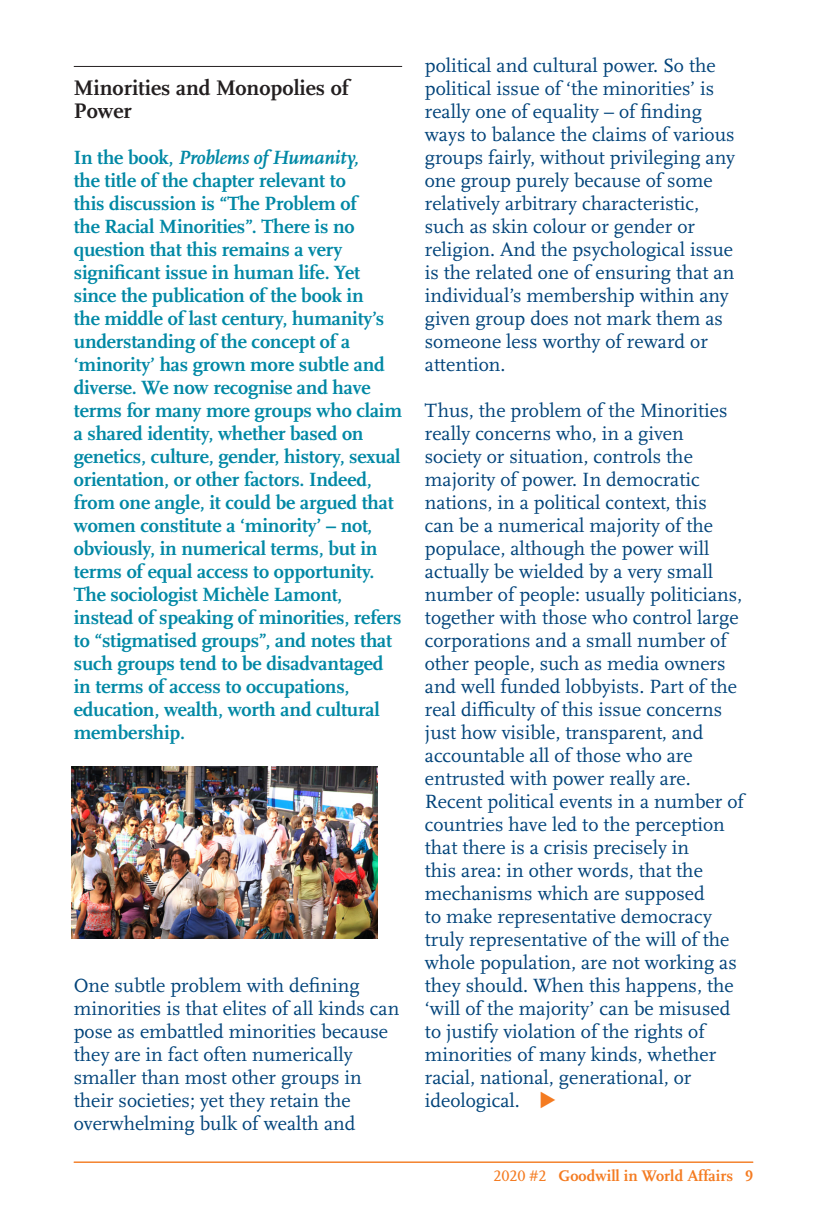
<style>
.page{position:relative;width:827px;height:1224px;background:#fff}
.page>*{position:absolute;margin:0;border:0;box-sizing:border-box;transform-origin:0 0}
.Heading_2{font:700 22px/23px "Scala OT";color:#231f20}
.Text{font:20px/23px "Scala OT";color:#00437a}
.Intro_para{font:700 20px/23px "Scala OT";letter-spacing:-.01em;color:#0088a5}
.t1{font:700 16px "Scala OT";color:#f47b21}
.s1{font-style:italic}
.s2{color:#f47b21}
.s3{font-weight:400}
</style>
<div class="page">
<hr style="left:74px;top:1162px;width:678px;height:1px;background:#f47b21">
<hr style="left:74px;top:66px;width:328px;height:1px;background:#231f20">
<img style="left:71px;top:767px;width:306px;height:172px">
<p class="Heading_2" style="left:74px;top:77px;width:276px">Minorities and Monopolies of<br>Power</p>
<p class="Intro_para" style="left:74px;top:146px;width:329px">In the book, <span class="s1">Problems of Humanity,<br></span>the title of the chapter relevant to<br>this discussion is “The Problem of<br>the Racial Minorities”. There is no question that this remains a very significant issue in human life. Yet since the publication of the book in<br>the middle of last century, humanity’s understanding of the concept of a ‘minority’ has grown more subtle and diverse. We now recognise and have terms for many more groups who claim a shared identity, whether based on genetics, culture, gender, history, sexual orientation, or other factors. Indeed, from one angle, it could be argued that women constitute a ‘minority’ – not, obviously, in numerical terms, but in terms of equal access to opportunity.<br>The sociologist Michèle Lamont, instead of speaking of minorities, refers to “stigmatised groups”, and notes that such groups tend to be disadvantaged in terms of access to occupations, education, wealth, worth and cultural membership.</p>
<p class="Text" style="left:74px;top:974px;width:327px">One subtle problem with defining minorities is that elites of all kinds can pose as embattled minorities because they are in fact often numerically smaller than most other groups in their societies; yet they retain the overwhelming bulk of wealth and</p>
<p class="Text" style="left:424px;top:54px;width:311px">political and cultural power. So the political issue of ‘the minorities’ is really one of equality – of finding ways to balance the claims of various groups fairly, without privileging any one group purely because of some relatively arbitrary characteristic, such as skin colour or gender or religion. And the psychological issue is the related one of ensuring that an individual’s membership within any given group does not mark them as someone less worthy of reward or attention.</p>
<p class="Text" style="left:424px;top:399px;width:320px">Thus, the problem of the Minorities really concerns who, in a given society or situation, controls the majority of power. In democratic nations, in a political context, this<br>can be a numerical majority of the populace, although the power will actually be wielded by a very small number of people: usually politicians, together with those who control large corporations and a small number of other people, such as media owners and well funded lobbyists. Part of the real difficulty of this issue concerns just how visible, transparent, and accountable all of those who are entrusted with power really are.<br>Recent political events in a number of countries have led to the perception that there is a crisis precisely in<br>this area: in other words, that the mechanisms which are supposed<br>to make representative democracy truly representative of the will of the whole population, are not working as they should. When this happens, the ‘will of the majority’ can be misused to justify violation of the rights of minorities of many kinds, whether racial, national, generational, or ideological. <span class="s2">◆</span></p>
<p class="t1" style="left:493px;top:1167px;width:261px"><span class="s3">2020 #2</span> Goodwill in World Affairs 9</p>
</div>
